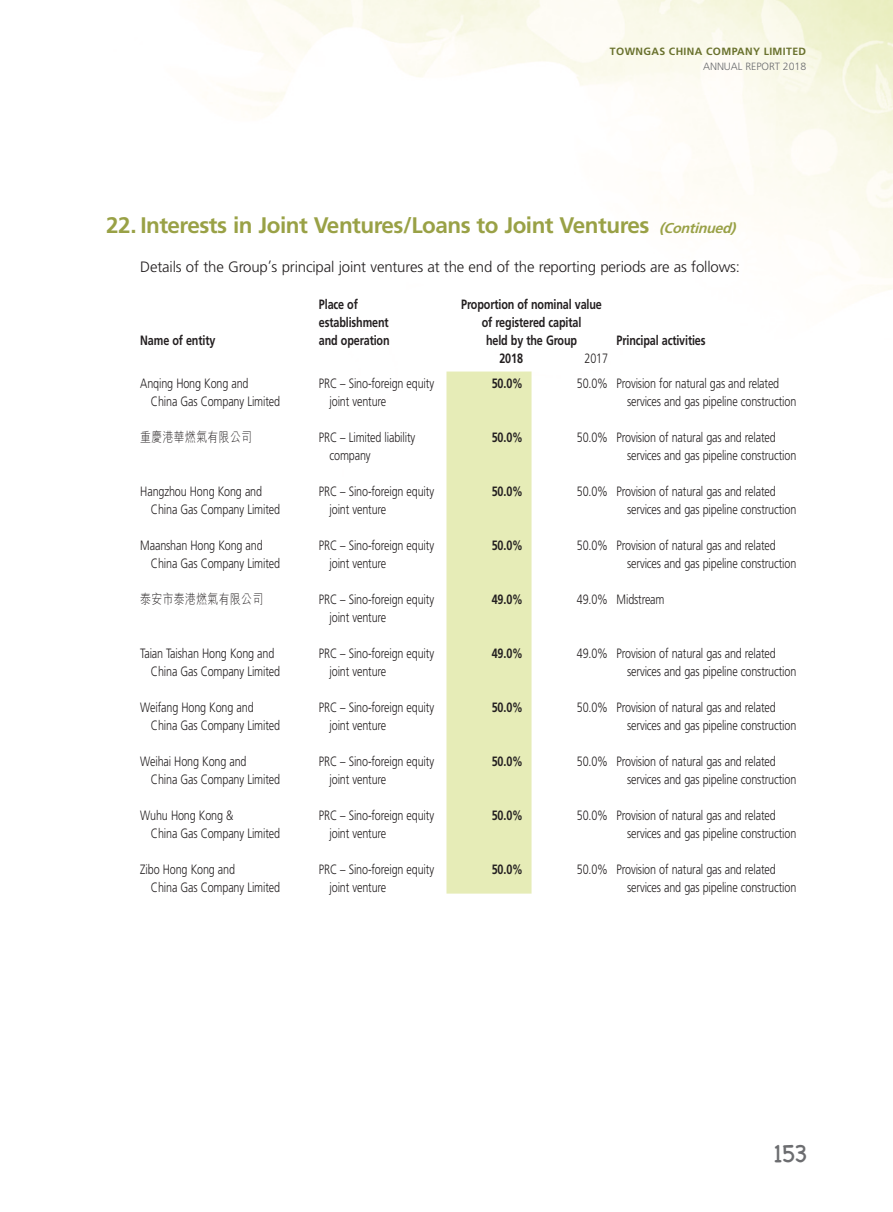
<style>
.page{position:relative;width:893px;height:1212px;background:#fff}
.page>*{position:absolute;margin:0;border:0;box-sizing:border-box;transform-origin:0 0}
.t1{font:25.5px "Chalkboard";color:#6c6d70}
.Heading_1{font:700 22.5px "Frutiger LT Std";letter-spacing:-.02em;color:#99a146}
.Body_Text{font:300 15px "Frutiger LT Std";letter-spacing:-.01em;color:#231f20}
.Body_Text-2{font:300 13.5px/18px "Frutiger LT Std";letter-spacing:-.01em;color:#231f20;scale:.8 1}
.Body_Text-3{font:700 13.5px/18px "Frutiger LT Std";letter-spacing:-.01em;color:#231f20;text-align:center;scale:.8 1}
.Body_Text-4{font:300 13.5px "M Hei HK";letter-spacing:.04em;color:#231f20;scale:.8 1}
.t2{font:700 10.5px "Frutiger LT Std";letter-spacing:.035em;color:#69712d}
.t3{font:300 10.5px "Frutiger LT Std";letter-spacing:-.005em;color:#6c6d70}
.s1{font-style:italic;font-size:14.25px}
</style>
<div class="page">
<img style="left:205px;top:0;width:688px;height:894px">
<div style="left:446px;top:371px;width:85px;height:522px;background:#e6ecb7"></div>
<p class="t2" style="left:610px;top:45px;width:198px">TOWNGAS CHINA COMPANY LIMITED</p>
<p class="t3" style="left:703px;top:61px;width:105px">ANNUAL REPORT 2018</p>
<p class="Heading_1" style="left:106px;top:212px;width:635px">22. Interests in Joint Ventures/Loans to Joint Ventures <span class="s1">(Continued)</span></p>
<p class="Body_Text" style="left:140px;top:258px;width:601px">Details of the Group’s principal joint ventures at the end of the reporting periods are as follows:</p>
<p class="Body_Text-3" style="left:140px;top:332px;width:95px">Name of entity</p>
<p class="Body_Text-3" style="left:319px;top:296px;width:50px">Place of</p>
<p class="Body_Text-3" style="left:319px;top:314px;width:89px">establishment</p>
<p class="Body_Text-3" style="left:319px;top:332px;width:90px">and operation</p>
<p class="Body_Text-3" style="left:461px;top:296px;width:177px">Proportion of nominal value of registered capital</p>
<p class="Body_Text-3" style="left:486px;top:332px;width:115px">held by the Group</p>
<p class="Body_Text-3" style="left:617px;top:332px;width:113px">Principal activities</p>
<p class="Body_Text-3" style="left:499px;top:350px;width:31px">2018</p>
<p class="Body_Text-2" style="left:584px;top:350px;width:31px">2017</p>
<p class="Body_Text-2" style="left:151px;top:374px;width:163px;text-indent:-11px">Anqing Hong Kong and<br>China Gas Company Limited</p>
<p class="Body_Text-2" style="left:330px;top:374px;width:132px;text-indent:-11px">PRC – Sino-foreign equity joint venture</p>
<p class="Body_Text-3" style="left:492px;top:374px;width:41px">50.0%</p>
<p class="Body_Text-2" style="left:577px;top:374px;width:41px">50.0%</p>
<p class="Body_Text-2" style="left:627px;top:374px;width:213px;text-indent:-11px">Provision for natural gas and related services and gas pipeline construction</p>
<p class="Body_Text-4" style="left:140px;top:430px;width:141px">重慶港華燃氣有限公司</p>
<p class="Body_Text-2" style="left:330px;top:428px;width:109px;text-indent:-11px">PRC – Limited liability company</p>
<p class="Body_Text-3" style="left:492px;top:428px;width:41px">50.0%</p>
<p class="Body_Text-2" style="left:577px;top:428px;width:41px">50.0%</p>
<p class="Body_Text-2" style="left:627px;top:428px;width:213px;text-indent:-11px">Provision of natural gas and related services and gas pipeline construction</p>
<p class="Body_Text-2" style="left:151px;top:482px;width:163px;text-indent:-11px">Hangzhou Hong Kong and<br>China Gas Company Limited</p>
<p class="Body_Text-2" style="left:330px;top:482px;width:132px;text-indent:-11px">PRC – Sino-foreign equity joint venture</p>
<p class="Body_Text-3" style="left:492px;top:482px;width:41px">50.0%</p>
<p class="Body_Text-2" style="left:577px;top:482px;width:41px">50.0%</p>
<p class="Body_Text-2" style="left:627px;top:482px;width:213px;text-indent:-11px">Provision of natural gas and related services and gas pipeline construction</p>
<p class="Body_Text-2" style="left:151px;top:536px;width:163px;text-indent:-11px">Maanshan Hong Kong and<br>China Gas Company Limited</p>
<p class="Body_Text-2" style="left:330px;top:536px;width:132px;text-indent:-11px">PRC – Sino-foreign equity joint venture</p>
<p class="Body_Text-3" style="left:492px;top:536px;width:41px">50.0%</p>
<p class="Body_Text-2" style="left:577px;top:536px;width:41px">50.0%</p>
<p class="Body_Text-2" style="left:627px;top:536px;width:213px;text-indent:-11px">Provision of natural gas and related services and gas pipeline construction</p>
<p class="Body_Text-4" style="left:140px;top:592px;width:155px">泰安市泰港燃氣有限公司</p>
<p class="Body_Text-2" style="left:330px;top:590px;width:132px;text-indent:-11px">PRC – Sino-foreign equity joint venture</p>
<p class="Body_Text-3" style="left:492px;top:590px;width:41px">49.0%</p>
<p class="Body_Text-2" style="left:577px;top:590px;width:41px">49.0%</p>
<p class="Body_Text-2" style="left:617px;top:590px;width:61px">Midstream</p>
<p class="Body_Text-2" style="left:151px;top:644px;width:163px;text-indent:-11px">Taian Taishan Hong Kong and<br>China Gas Company Limited</p>
<p class="Body_Text-2" style="left:330px;top:644px;width:132px;text-indent:-11px">PRC – Sino-foreign equity joint venture</p>
<p class="Body_Text-3" style="left:492px;top:644px;width:41px">49.0%</p>
<p class="Body_Text-2" style="left:577px;top:644px;width:41px">49.0%</p>
<p class="Body_Text-2" style="left:627px;top:644px;width:213px;text-indent:-11px">Provision of natural gas and related services and gas pipeline construction</p>
<p class="Body_Text-2" style="left:151px;top:698px;width:163px;text-indent:-11px">Weifang Hong Kong and<br>China Gas Company Limited</p>
<p class="Body_Text-2" style="left:330px;top:698px;width:132px;text-indent:-11px">PRC – Sino-foreign equity joint venture</p>
<p class="Body_Text-3" style="left:492px;top:698px;width:41px">50.0%</p>
<p class="Body_Text-2" style="left:577px;top:698px;width:41px">50.0%</p>
<p class="Body_Text-2" style="left:627px;top:698px;width:213px;text-indent:-11px">Provision of natural gas and related services and gas pipeline construction</p>
<p class="Body_Text-2" style="left:151px;top:752px;width:163px;text-indent:-11px">Weihai Hong Kong and<br>China Gas Company Limited</p>
<p class="Body_Text-2" style="left:330px;top:752px;width:132px;text-indent:-11px">PRC – Sino-foreign equity joint venture</p>
<p class="Body_Text-3" style="left:492px;top:752px;width:41px">50.0%</p>
<p class="Body_Text-2" style="left:577px;top:752px;width:41px">50.0%</p>
<p class="Body_Text-2" style="left:627px;top:752px;width:213px;text-indent:-11px">Provision of natural gas and related services and gas pipeline construction</p>
<p class="Body_Text-2" style="left:151px;top:806px;width:163px;text-indent:-11px">Wuhu Hong Kong &amp;<br>China Gas Company Limited</p>
<p class="Body_Text-2" style="left:330px;top:806px;width:132px;text-indent:-11px">PRC – Sino-foreign equity joint venture</p>
<p class="Body_Text-3" style="left:492px;top:806px;width:41px">50.0%</p>
<p class="Body_Text-2" style="left:577px;top:806px;width:41px">50.0%</p>
<p class="Body_Text-2" style="left:627px;top:806px;width:213px;text-indent:-11px">Provision of natural gas and related services and gas pipeline construction</p>
<p class="Body_Text-2" style="left:151px;top:860px;width:163px;text-indent:-11px">Zibo Hong Kong and<br>China Gas Company Limited</p>
<p class="Body_Text-2" style="left:330px;top:860px;width:132px;text-indent:-11px">PRC – Sino-foreign equity joint venture</p>
<p class="Body_Text-3" style="left:492px;top:860px;width:41px">50.0%</p>
<p class="Body_Text-2" style="left:577px;top:860px;width:41px">50.0%</p>
<p class="Body_Text-2" style="left:627px;top:860px;width:213px;text-indent:-11px">Provision of natural gas and related services and gas pipeline construction</p>
<h1 class="t1" style="left:773px;top:1139px;width:36px">153</h1>
</div>
